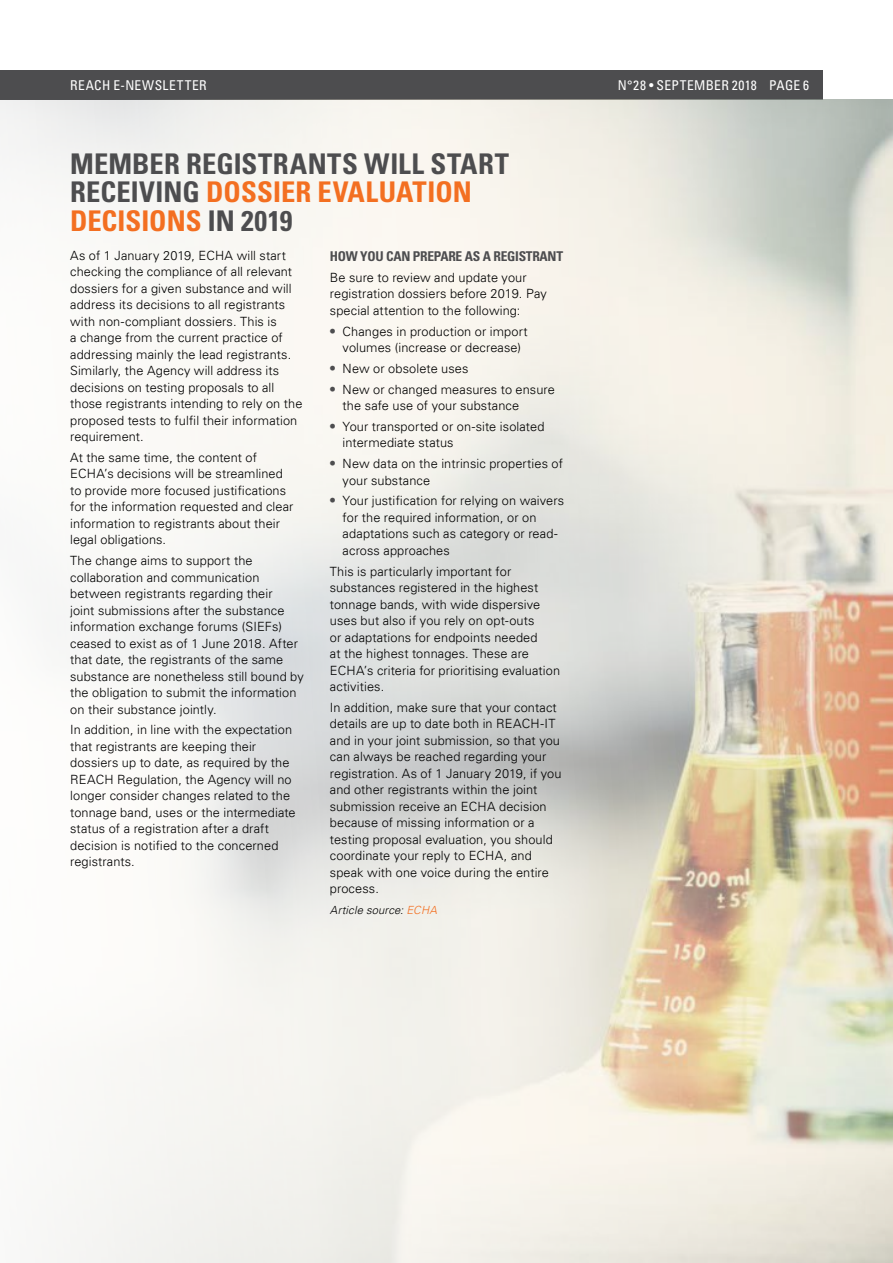
<style>
.page{position:relative;width:893px;height:1263px;background:#fff}
.page>*{position:absolute;margin:0;border:0;box-sizing:border-box;transform-origin:0 0}
.t1{font:700 condensed 28.5px/28.5px "Univers LT";letter-spacing:.005em;color:#4d4d4f}
.t2{font:condensed 13.5px "Univers LT";letter-spacing:.03em;color:#fff}
.t3{font:700 condensed 13.5px "Univers LT";letter-spacing:-.02em;color:#4d4d4f}
.t4{font:300 12.75px/16.5px "Univers LT";letter-spacing:.01em;color:#000}
.t5{font:italic 300 11.25px "Univers LT";letter-spacing:.015em;color:#000}
.s1{color:#f36f21}
.s2{font-weight:700;font-stretch:condensed;font-size:13.5px;color:#4d4d4f}
</style>
<div class="page">
<div style="left:0;top:70px;width:823px;height:30px;background:#4d4d4f"></div>
<img style="left:0;top:100px;width:893px;height:1163px">
<p class="t2" style="left:70px;top:77px;width:138px">REACH E-NEWSLETTER</p>
<p class="t2" style="left:618px;top:77px;width:193px">N°28 • SEPTEMBER 2018 PAGE 6</p>
<h1 class="t1" style="left:70px;top:149px;width:440px">MEMBER REGISTRANTS WILL START<br>RECEIVING <span class="s1">DOSSIER EVALUATION<br>DECISIONS</span> IN 2019</h1>
<p class="t4" style="left:70px;top:247px;width:234px">As of 1 January 2019, ECHA will start checking the compliance of all relevant dossiers for a given substance and will address its decisions to all registrants with non-compliant dossiers. This is<br>a change from the current practice of addressing mainly the lead registrants.<br>Similarly, the Agency will address its decisions on testing proposals to all those registrants intending to rely on the proposed tests to fulfil their information requirement.</p>
<p class="t4" style="left:70px;top:449px;width:225px">At the same time, the content of ECHA’s decisions will be streamlined to provide more focused justifications for the information requested and clear information to registrants about their legal obligations.</p>
<p class="t4" style="left:70px;top:552px;width:235px">The change aims to support the collaboration and communication between registrants regarding their<br>joint submissions after the substance information exchange forums (SIEFs) ceased to exist as of 1 June 2018. After that date, the registrants of the same substance are nonetheless still bound by the obligation to submit the information on their substance jointly.</p>
<p class="t4" style="left:70px;top:722px;width:227px">In addition, in line with the expectation that registrants are keeping their dossiers up to date, as required by the REACH Regulation, the Agency will no longer consider changes related to the tonnage band, uses or the intermediate status of a registration after a draft decision is notified to the concerned registrants.</p>
<p class="t3" style="left:330px;top:248px;width:235px">HOW YOU CAN PREPARE AS A REGISTRANT</p>
<p class="t4" style="left:330px;top:269px;width:218px">Be sure to review and update your registration dossiers before 2019. Pay special attention to the following:</p>
<p class="t4" style="left:330px;top:323px;width:199px;text-align:center"><span class="s2">•</span> Changes in production or import volumes (increase or decrease)</p>
<p class="t4" style="left:330px;top:360px;width:140px"><span class="s2">•</span> New or obsolete uses</p>
<p class="t4" style="left:343px;top:381px;width:214px;text-indent:-13px"><span class="s2">•</span> New or changed measures to ensure the safe use of your substance</p>
<p class="t4" style="left:343px;top:418px;width:203px;text-indent:-13px"><span class="s2">•</span> Your transported or on-site isolated intermediate status</p>
<p class="t4" style="left:343px;top:455px;width:222px;text-indent:-13px"><span class="s2">•</span> New data on the intrinsic properties of your substance</p>
<p class="t4" style="left:343px;top:493px;width:223px;text-indent:-13px"><span class="s2">•</span> Your justification for relying on waivers for the required information, or on adaptations such as category or read&shy;across approaches</p>
<p class="t4" style="left:330px;top:563px;width:232px">This is particularly important for substances registered in the highest tonnage bands, with wide dispersive uses but also if you rely on opt-outs<br>or adaptations for endpoints needed<br>at the highest tonnages. These are ECHA’s criteria for prioritising evaluation activities.</p>
<p class="t4" style="left:330px;top:699px;width:233px">In addition, make sure that your contact details are up to date both in REACH-IT and in your joint submission, so that you can always be reached regarding your registration. As of 1 January 2019, if you and other registrants within the joint submission receive an ECHA decision because of missing information or a testing proposal evaluation, you should coordinate your reply to ECHA, and speak with one voice during the entire process.</p>
<p class="t5" style="left:330px;top:903px;width:109px">Article source: <span class="s1">ECHA</span></p>
</div>
